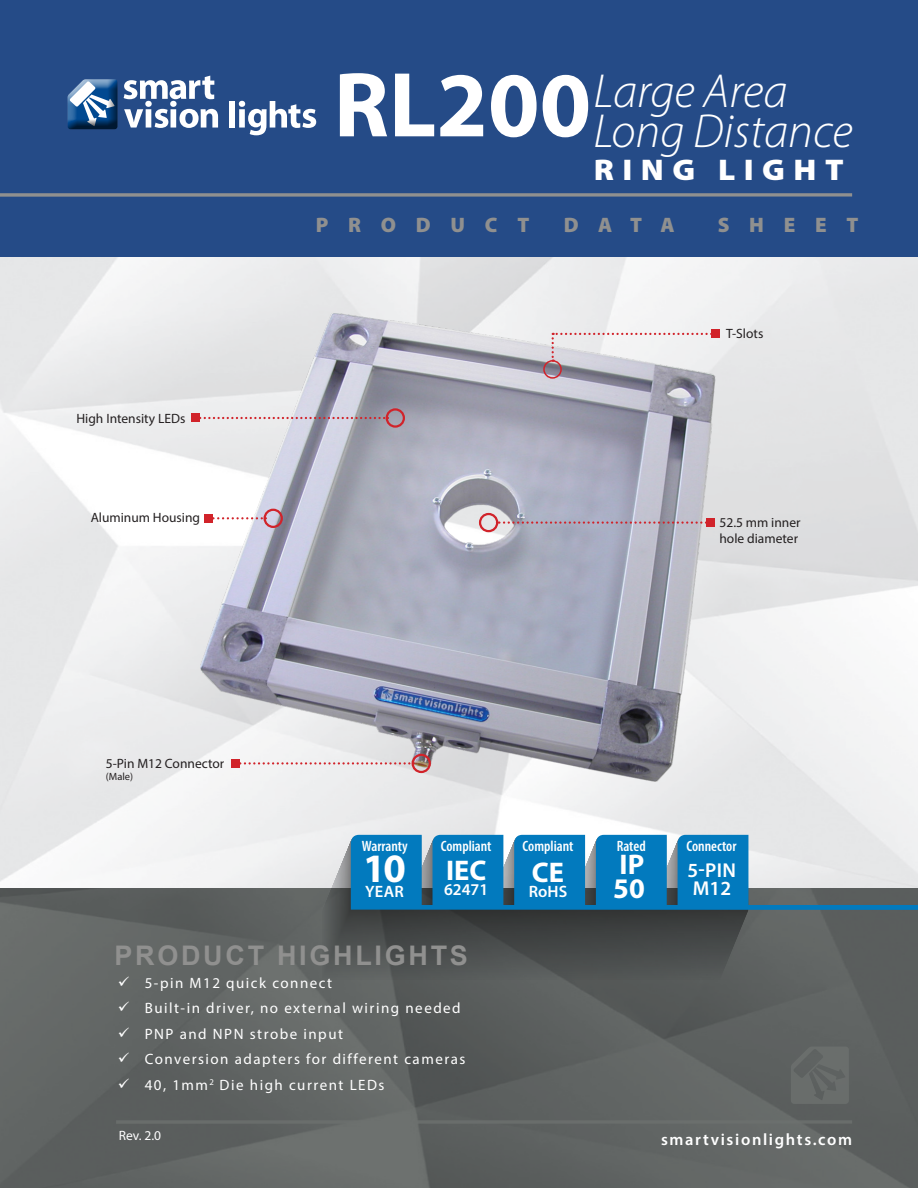
<style>
.page{position:relative;width:918px;height:1188px;background:#fff}
.page>*{position:absolute;margin:0;border:0;box-sizing:border-box;transform-origin:0 0}
.t1{font:700 93px "Myriad Pro";color:#fff}
.t2{font:italic 300 48px "Myriad Pro";color:#fff}
.t3{font:700 40.5px "Myriad Pro";color:#fff}
.t4{font:900 30px "Myriad Pro";letter-spacing:.26em;color:#fff;scale:1.09 1}
.t5{font:700 28.5px "Myriad Pro";color:#fff}
.t6{font:700 27px "Arial";letter-spacing:.1em;color:#90908f}
.t7{font:900 21px "Myriad Pro";letter-spacing:.94em;color:#90908f}
.t8{font:600 20.1px "Myriad Pro";letter-spacing:.015em;color:#fff}
.t9{font:600 16.5px "Myriad Pro";letter-spacing:.1em;color:#fff}
.t10{font:15px "Myriad Pro";letter-spacing:.1em;color:#fff}
.t11{font:600 condensed 15px "Myriad Pro";color:#fff}
.t12{font:13.5px/16.2px "Myriad Pro";color:#231f20}
.t13{font:13.5px "Myriad Pro";color:#fff}
.t14{font:10.5px "Myriad Pro";color:#231f20}
</style>
<div class="page">
<img style="left:0;top:257px;width:918px;height:632px">
<img style="left:200px;top:313px;width:516px;height:469px">
<img style="left:0;top:889px;width:918px;height:299px">
<div style="left:0;top:0;width:918px;height:256px;background:#254b87"></div>
<svg style="left:322px;top:835px;width:596px;height:145px;background:#4b7388"></svg>
<hr style="left:116px;top:1120px;width:736px;height:4px;background:#6d716f">
<svg style="left:0;top:193px;width:852px;height:4px;background:#7f848d"></svg>
<svg style="left:791px;top:1047px;width:58px;height:57px;background:#656968"></svg>
<svg style="left:124px;top:76px;width:94px;height:52px"></svg>
<div style="left:229px;top:101px;width:6px;height:27px;background:#fff"></div>
<svg style="left:239px;top:101px;width:77px;height:34px"></svg>
<div style="left:67px;top:79px;width:54px;height:52px;background:#231f20;opacity:.75"></div>
<svg style="left:552px;top:333px;width:165px;height:29px"></svg>
<div style="left:711px;top:329px;width:9px;height:9px;background:#d1232a"></div>
<div style="left:543px;top:360px;width:19px;height:19px;border:2px solid #d1232a;border-radius:50%"></div>
<svg style="left:498px;top:521px;width:208px;height:3px"></svg>
<div style="left:706px;top:518px;width:9px;height:9px;background:#d1232a"></div>
<div style="left:479px;top:513px;width:19px;height:19px;border:2px solid #d1232a;border-radius:50%"></div>
<svg style="left:240px;top:762px;width:172px;height:3px"></svg>
<div style="left:231px;top:759px;width:9px;height:9px;background:#d1232a"></div>
<div style="left:412px;top:754px;width:19px;height:19px;border:2px solid #d1232a;border-radius:50%"></div>
<svg style="left:213px;top:517px;width:51px;height:2px"></svg>
<div style="left:204px;top:514px;width:9px;height:9px;background:#d1232a"></div>
<div style="left:264px;top:509px;width:19px;height:19px;border:2px solid #d1232a;border-radius:50%"></div>
<svg style="left:200px;top:417px;width:186px;height:2px"></svg>
<div style="left:191px;top:413px;width:9px;height:9px;background:#d1232a"></div>
<div style="left:386px;top:408px;width:19px;height:20px;border:2px solid #d1232a;border-radius:50%"></div>
<svg style="left:119px;top:976px;width:10px;height:10px"></svg>
<svg style="left:119px;top:1001px;width:10px;height:10px"></svg>
<svg style="left:119px;top:1027px;width:10px;height:10px"></svg>
<svg style="left:119px;top:1052px;width:10px;height:10px"></svg>
<svg style="left:119px;top:1078px;width:10px;height:10px"></svg>
<p class="t1" style="left:334px;top:44px;width:259px">RL200</p>
<p class="t2" style="left:593px;top:62px;width:196px">Large Area</p>
<p class="t2" style="left:593px;top:103px;width:261px">Long Distance</p>
<p class="t4" style="left:594px;top:150px;width:231px">RING LIGHT</p>
<p class="t7" style="left:316px;top:210px;width:215px">PRODUCT</p>
<p class="t7" style="left:564px;top:210px;width:112px">DATA</p>
<p class="t7" style="left:718px;top:210px;width:142px">SHEET</p>
<p class="t12" style="left:76px;top:410px;width:111px">High Intensity LEDs</p>
<p class="t12" style="left:91px;top:509px;width:111px">Aluminum Housing</p>
<p class="t12" style="left:726px;top:326px;width:39px">T-Slots</p>
<p class="t12" style="left:720px;top:514px;width:83px">52.5 mm inner hole diameter</p>
<p class="t12" style="left:106px;top:755px;width:120px">5-Pin M12 Connector</p>
<p class="t14" style="left:106px;top:770px;width:29px">(Male)</p>
<p class="t11" style="left:362px;top:837px;width:48px">Warranty</p>
<p class="t3" style="left:363px;top:842px;width:44px">10</p>
<p class="t9" style="left:365px;top:881px;width:40px">YEAR</p>
<p class="t11" style="left:441px;top:837px;width:52px">Compliant</p>
<p class="t5" style="left:446px;top:852px;width:42px">IEC</p>
<p class="t9" style="left:444px;top:879px;width:46px">62471</p>
<p class="t11" style="left:523px;top:837px;width:52px">Compliant</p>
<p class="t5" style="left:532px;top:854px;width:34px">CE</p>
<p class="t9" style="left:529px;top:881px;width:40px">RoHS</p>
<p class="t11" style="left:617px;top:837px;width:30px">Rated</p>
<p class="t5" style="left:620px;top:845px;width:26px">IP</p>
<p class="t5" style="left:613px;top:869px;width:33px">50</p>
<p class="t11" style="left:686px;top:837px;width:52px">Connector</p>
<p class="t8" style="left:687px;top:857px;width:50px">5-PIN</p>
<p class="t8" style="left:693px;top:875px;width:40px">M12</p>
<p class="t6" style="left:114px;top:936px;width:355px">PRODUCT HIGHLIGHTS</p>
<p class="t10" style="left:145px;top:973px;width:189px">5-pin M12 quick connect</p>
<p class="t10" style="left:145px;top:999px;width:318px">Built-in driver, no external wiring needed</p>
<p class="t10" style="left:145px;top:1024px;width:200px">PNP and NPN strobe input</p>
<p class="t10" style="left:145px;top:1050px;width:322px">Conversion adapters for different cameras</p>
<p class="t10" style="left:145px;top:1075px;width:241px">40, 1mm<sup>2</sup> Die high current LEDs</p>
<p class="t13" style="left:119px;top:1127px;width:44px">Rev. 2.0</p>
<p class="t9" style="left:661px;top:1129px;width:193px">smartvisionlights.com</p>
</div>
